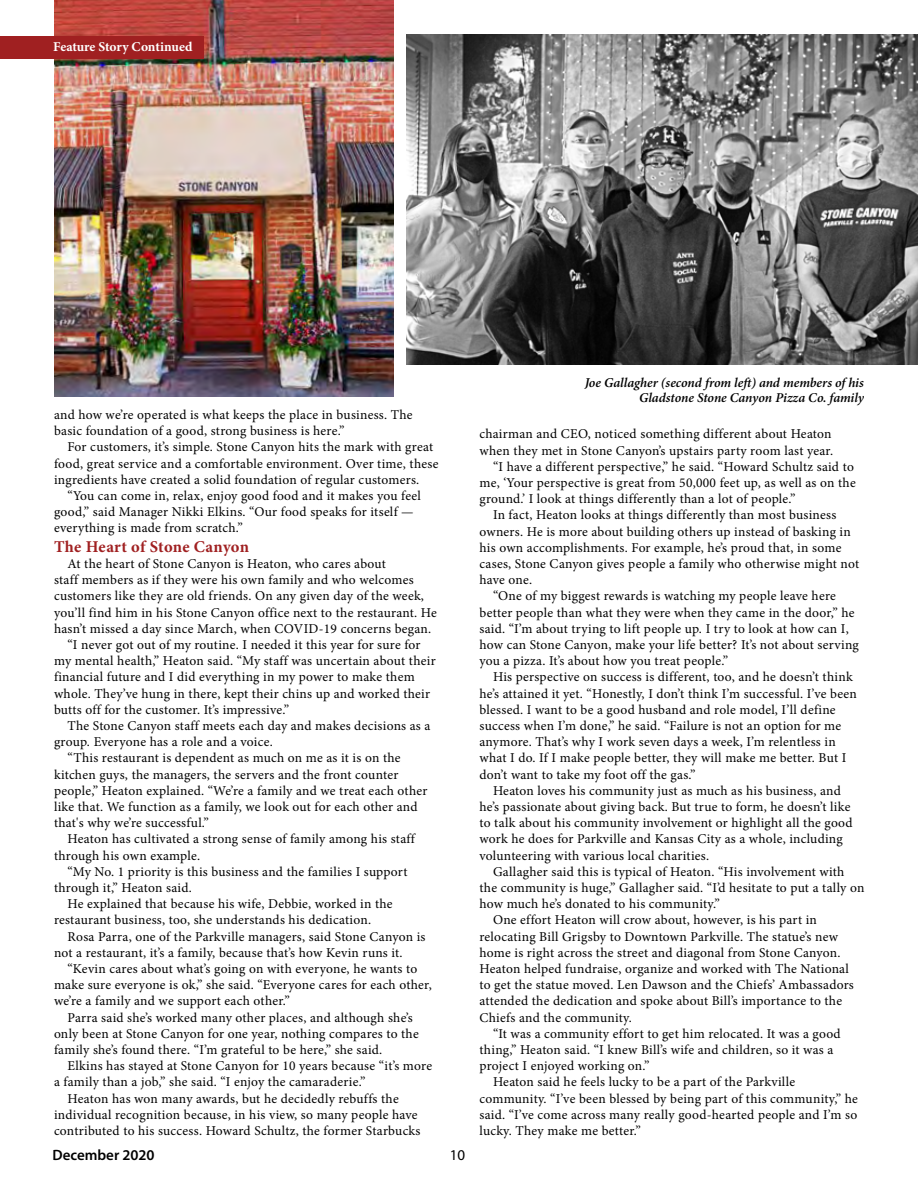
<style>
.page{position:relative;width:918px;height:1188px;background:#fff}
.page>*{position:absolute;margin:0;border:0;box-sizing:border-box;transform-origin:0 0}
.t1{font:700 16.5px "Minion Pro";letter-spacing:.015em;color:#a02021}
.t2{font:600 15px "Myriad Pro";color:#000}
.t3{font:15px "Myriad Pro";color:#000}
.t4{font:13.5px/16.2px "Minion Pro";letter-spacing:.015em;color:#000}
.t5{font:italic 600 13.5px/15px "Minion Pro";letter-spacing:-.005em;color:#000;text-align:right}
.t6{font:700 13.5px "Minion Pro";letter-spacing:-.01em;color:#fff}
</style>
<div class="page">
<img style="left:54px;top:0;width:339px;height:396px">
<img style="left:407px;top:34px;width:511px;height:330px">
<div style="left:0;top:36px;width:204px;height:23px;background:#a02021"></div>
<p class="t6" style="left:53px;top:38px;width:141px">Feature Story Continued</p>
<p class="t4" style="left:54px;top:407px;width:360px">and how we’re operated is what keeps the place in business. The basic foundation of a good, strong business is here.”</p>
<p class="t4" style="left:54px;top:439px;width:386px;text-indent:14px">For customers, it’s simple. Stone Canyon hits the mark with great food, great service and a comfortable environment. Over time, these ingredients have created a solid foundation of regular customers.</p>
<p class="t4" style="left:54px;top:488px;width:368px;text-indent:14px">“You can come in, relax, enjoy good food and it makes you feel good,” said Manager Nikki Elkins. “Our food speaks for itself — everything is made from scratch.”</p>
<p class="t1" style="left:54px;top:535px;width:197px">The Heart of Stone Canyon</p>
<p class="t4" style="left:68px;top:556px;width:320px">At the heart of Stone Canyon is Heaton, who cares about</p>
<p class="t4" style="left:54px;top:572px;width:361px">staff members as if they were his own family and who welcomes</p>
<p class="t4" style="left:54px;top:588px;width:372px">customers like they are old friends. On any given day of the week,</p>
<p class="t4" style="left:54px;top:604px;width:384px">you’ll find him in his Stone Canyon office next to the restaurant. He</p>
<p class="t4" style="left:54px;top:621px;width:379px">hasn’t missed a day since March, when COVID-19 concerns began.</p>
<p class="t4" style="left:68px;top:637px;width:354px">“I never got out of my routine. I needed it this year for sure for</p>
<p class="t4" style="left:54px;top:653px;width:383px">my mental health,” Heaton said. “My staff was uncertain about their</p>
<p class="t4" style="left:54px;top:669px;width:362px">financial future and I did everything in my power to make them</p>
<p class="t4" style="left:54px;top:685px;width:378px">whole. They’ve hung in there, kept their chins up and worked their</p>
<p class="t4" style="left:54px;top:702px;width:237px">butts off for the customer. It’s impressive.”</p>
<p class="t4" style="left:68px;top:718px;width:364px">The Stone Canyon staff meets each day and makes decisions as a</p>
<p class="t4" style="left:54px;top:734px;width:220px">group. Everyone has a role and a voice.</p>
<p class="t4" style="left:68px;top:750px;width:335px">“This restaurant is dependent as much on me as it is on the</p>
<p class="t4" style="left:54px;top:766px;width:346px">kitchen guys, the managers, the servers and the front counter</p>
<p class="t4" style="left:54px;top:783px;width:375px">people,” Heaton explained. “We’re a family and we treat each other</p>
<p class="t4" style="left:54px;top:799px;width:365px">like that. We function as a family, we look out for each other and</p>
<p class="t4" style="left:54px;top:815px;width:156px">that's why we’re successful.”</p>
<p class="t4" style="left:68px;top:831px;width:349px">Heaton has cultivated a strong sense of family among his staff</p>
<p class="t4" style="left:54px;top:847px;width:148px">through his own example.</p>
<p class="t4" style="left:68px;top:864px;width:342px">“My No. 1 priority is this business and the families I support</p>
<p class="t4" style="left:54px;top:880px;width:139px">through it,” Heaton said.</p>
<p class="t4" style="left:68px;top:896px;width:327px">He explained that because his wife, Debbie, worked in the</p>
<p class="t4" style="left:54px;top:912px;width:319px">restaurant business, too, she understands his dedication.</p>
<p class="t4" style="left:68px;top:928px;width:360px">Rosa Parra, one of the Parkville managers, said Stone Canyon is</p>
<p class="t4" style="left:54px;top:945px;width:350px">not a restaurant, it’s a family, because that’s how Kevin runs it.</p>
<p class="t4" style="left:68px;top:961px;width:351px">“Kevin cares about what’s going on with everyone, he wants to</p>
<p class="t4" style="left:54px;top:977px;width:379px">make sure everyone is ok,” she said. “Everyone cares for each other,</p>
<p class="t4" style="left:54px;top:993px;width:237px">we’re a family and we support each other.”</p>
<p class="t4" style="left:68px;top:1009px;width:347px">Parra said she’s worked many other places, and although she’s</p>
<p class="t4" style="left:54px;top:1026px;width:366px">only been at Stone Canyon for one year, nothing compares to the</p>
<p class="t4" style="left:54px;top:1042px;width:330px">family she’s found there. “I’m grateful to be here,” she said.</p>
<p class="t4" style="left:68px;top:1058px;width:366px">Elkins has stayed at Stone Canyon for 10 years because “it’s more</p>
<p class="t4" style="left:54px;top:1074px;width:313px">a family than a job,” she said. “I enjoy the camaraderie.”</p>
<p class="t4" style="left:68px;top:1090px;width:333px">Heaton has won many awards, but he decidedly rebuffs the</p>
<p class="t4" style="left:54px;top:1107px;width:365px">individual recognition because, in his view, so many people have</p>
<p class="t4" style="left:54px;top:1123px;width:368px">contributed to his success. Howard Schultz, the former Starbucks</p>
<p class="t2" style="left:52px;top:1146px;width:104px">December 2020</p>
<p class="t3" style="left:450px;top:1146px;width:17px">10</p>
<p class="t5" style="left:585px;top:375px;width:281px">Joe Gallagher (second from left) and members of his<br>Gladstone Stone Canyon Pizza Co. family</p>
<p class="t4" style="left:480px;top:426px;width:354px">chairman and CEO, noticed something different about Heaton</p>
<p class="t4" style="left:480px;top:442px;width:355px">when they met in Stone Canyon’s upstairs party room last year.</p>
<p class="t4" style="left:493px;top:459px;width:362px">“I have a different perspective,” he said. “Howard Schultz said to</p>
<p class="t4" style="left:480px;top:475px;width:378px">me, ‘Your perspective is great from 50,000 feet up, as well as on the</p>
<p class="t4" style="left:480px;top:491px;width:317px">ground.’ I look at things differently than a lot of people.”</p>
<p class="t4" style="left:493px;top:507px;width:345px">In fact, Heaton looks at things differently than most business</p>
<p class="t4" style="left:480px;top:523px;width:373px">owners. He is more about building others up instead of basking in</p>
<p class="t4" style="left:480px;top:540px;width:363px">his own accomplishments. For example, he’s proud that, in some</p>
<p class="t4" style="left:480px;top:556px;width:381px">cases, Stone Canyon gives people a family who otherwise might not</p>
<p class="t4" style="left:480px;top:572px;width:54px">have one.</p>
<p class="t4" style="left:493px;top:588px;width:344px">“One of my biggest rewards is watching my people leave here</p>
<p class="t4" style="left:480px;top:604px;width:377px">better people than what they were when they came in the door,” he</p>
<p class="t4" style="left:480px;top:621px;width:371px">said. “I’m about trying to lift people up. I try to look at how can I,</p>
<p class="t4" style="left:480px;top:637px;width:381px">how can Stone Canyon, make your life better? It’s not about serving</p>
<p class="t4" style="left:480px;top:653px;width:250px">you a pizza. It’s about how you treat people.”</p>
<p class="t4" style="left:493px;top:669px;width:361px">His perspective on success is different, too, and he doesn’t think</p>
<p class="t4" style="left:480px;top:685px;width:379px">he’s attained it yet. “Honestly, I don’t think I’m successful. I’ve been</p>
<p class="t4" style="left:480px;top:702px;width:358px">blessed. I want to be a good husband and role model, I’ll define</p>
<p class="t4" style="left:480px;top:718px;width:363px">success when I’m done,” he said. “Failure is not an option for me</p>
<p class="t4" style="left:480px;top:734px;width:358px">anymore. That’s why I work seven days a week, I’m relentless in</p>
<p class="t4" style="left:480px;top:750px;width:368px">what I do. If I make people better, they will make me better. But I</p>
<p class="t4" style="left:480px;top:766px;width:217px">don’t want to take my foot off the gas.”</p>
<p class="t4" style="left:493px;top:783px;width:349px">Heaton loves his community just as much as his business, and</p>
<p class="t4" style="left:480px;top:799px;width:372px">he’s passionate about giving back. But true to form, he doesn’t like</p>
<p class="t4" style="left:480px;top:815px;width:375px">to talk about his community involvement or highlight all the good</p>
<p class="t4" style="left:480px;top:831px;width:365px">work he does for Parkville and Kansas City as a whole, including</p>
<p class="t4" style="left:480px;top:847px;width:231px">volunteering with various local charities.</p>
<p class="t4" style="left:493px;top:864px;width:353px">Gallagher said this is typical of Heaton. “His involvement with</p>
<p class="t4" style="left:480px;top:880px;width:386px">the community is huge,” Gallagher said. “I’d hesitate to put a tally on</p>
<p class="t4" style="left:480px;top:896px;width:242px">how much he’s donated to his community.”</p>
<p class="t4" style="left:493px;top:912px;width:326px">One effort Heaton will crow about, however, is his part in</p>
<p class="t4" style="left:480px;top:928px;width:360px">relocating Bill Grigsby to Downtown Parkville. The statue’s new</p>
<p class="t4" style="left:480px;top:945px;width:363px">home is right across the street and diagonal from Stone Canyon.</p>
<p class="t4" style="left:480px;top:961px;width:371px">Heaton helped fundraise, organize and worked with The National</p>
<p class="t4" style="left:480px;top:977px;width:376px">to get the statue moved. Len Dawson and the Chiefs’ Ambassadors</p>
<p class="t4" style="left:480px;top:993px;width:364px">attended the dedication and spoke about Bill’s importance to the</p>
<p class="t4" style="left:480px;top:1009px;width:154px">Chiefs and the community.</p>
<p class="t4" style="left:493px;top:1026px;width:349px">“It was a community effort to get him relocated. It was a good</p>
<p class="t4" style="left:480px;top:1042px;width:355px">thing,” Heaton said. “I knew Bill’s wife and children, so it was a</p>
<p class="t4" style="left:480px;top:1058px;width:172px">project I enjoyed working on.”</p>
<p class="t4" style="left:493px;top:1074px;width:304px">Heaton said he feels lucky to be a part of the Parkville</p>
<p class="t4" style="left:480px;top:1090px;width:380px">community. “I’ve been blessed by being part of this community,” he</p>
<p class="t4" style="left:480px;top:1107px;width:379px">said. “I’ve come across many really good-hearted people and I’m so</p>
<p class="t4" style="left:480px;top:1123px;width:163px">lucky. They make me better.”</p>
</div>
